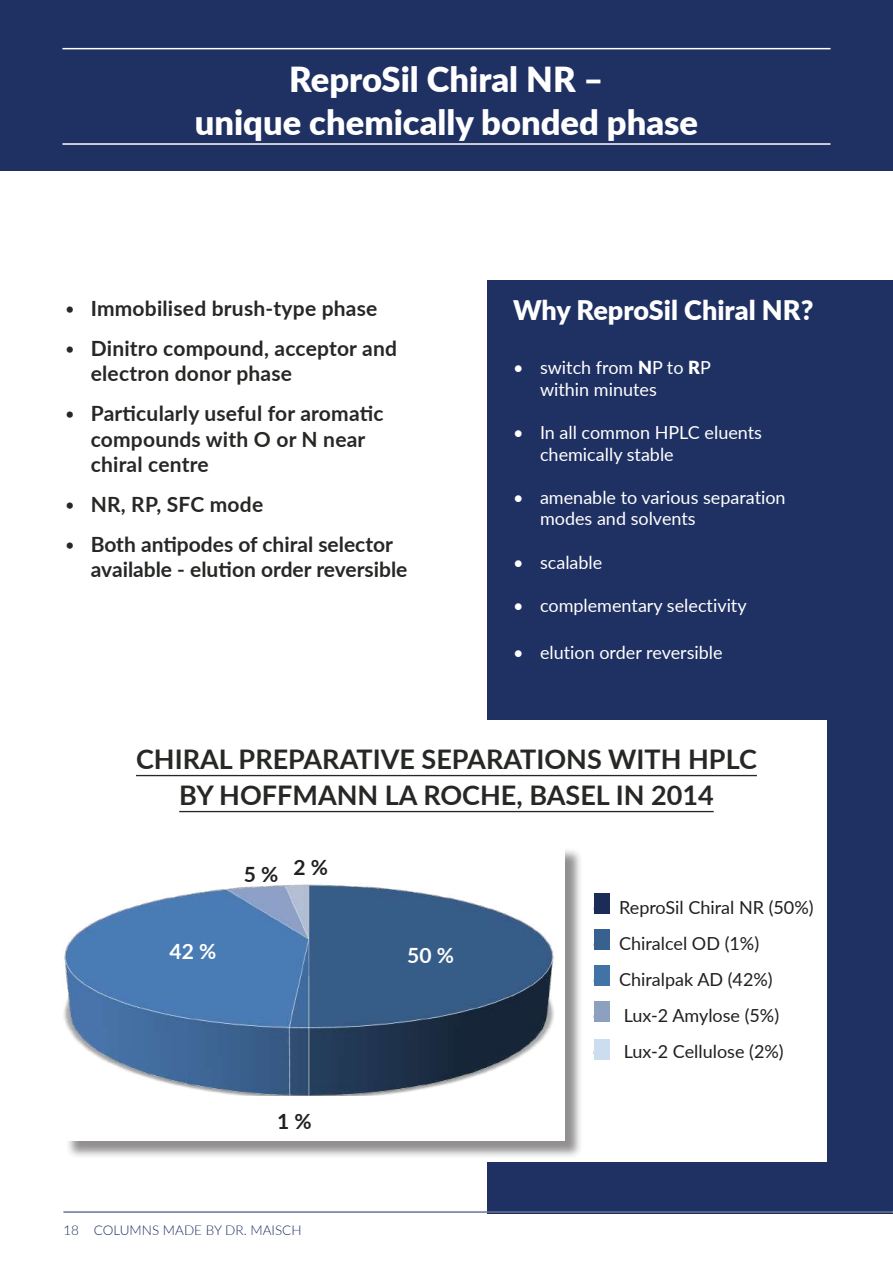
<style>
.page{position:relative;width:893px;height:1263px;background:#fff}
.page>*{position:absolute;margin:0;border:0;box-sizing:border-box;transform-origin:0 0}
.t1{font:900 34.5px/43.2px "Lato";color:#fff;text-align:center}
.t2{font:700 27px/36px "Lato";color:#262825;text-align:center}
.t3{font:900 27px "Lato";color:#fff}
.t4{font:700 21px/25.2px "Lato";letter-spacing:.01em;color:#262825}
.t5{font:700 21px "Lato";color:#fff}
.t6{font:700 21px "Lato";color:#231f20}
.t7{font:18px/21.6px "Lato";color:#fff}
.t8{font:18px "Lato";color:#231f20}
.t9{font:300 13.5px "Lato";color:#1f3062}
.s1{font-weight:300}
.s2{font-weight:900}
.s3{color:#fff}
</style>
<div class="page">
<div style="left:0;top:0;width:893px;height:171px;background:#1f3062"></div>
<hr style="left:62px;top:48px;width:768px;height:1px;background:#fff">
<hr style="left:62px;top:143px;width:768px;height:2px;background:#fff">
<div style="left:488px;top:280px;width:405px;height:933px;background:#1f3062"></div>
<div style="left:58px;top:720px;width:768px;height:441px;background:#fff"></div>
<div style="left:65px;top:847px;width:519px;height:312px;background:#231f20;opacity:.5"></div>
<div style="left:62px;top:845px;width:503px;height:295px;background:#fff"></div>
<svg style="left:63px;top:884px;width:491px;height:211px"></svg>
<hr style="left:136px;top:775px;width:621px;height:1px;background:#262825">
<hr style="left:179px;top:811px;width:535px;height:1px;background:#262825">
<hr style="left:63px;top:1212px;width:830px;height:1px;background:#1f3062">
<div style="left:594px;top:894px;width:16px;height:20px;background:#1c2c59"></div>
<div style="left:594px;top:930px;width:16px;height:20px;background:#37628f"></div>
<div style="left:594px;top:966px;width:16px;height:20px;background:#4173a6"></div>
<div style="left:594px;top:1002px;width:16px;height:20px;background:#8da0c0"></div>
<div style="left:594px;top:1039px;width:16px;height:20px;background:#ccddf0"></div>
<h1 class="t1" style="left:195px;top:56px;width:505px">ReproSil Chiral NR –<br>unique chemically bonded phase</h1>
<p class="t4" style="left:64px;top:295px;width:315px"><span class="s1">•</span> Immobilised brush-type phase</p>
<p class="t4" style="left:91px;top:335px;width:308px;text-indent:-27px"><span class="s1">•</span> Dinitro compound, acceptor and electron donor phase</p>
<p class="t4" style="left:91px;top:400px;width:294px;text-indent:-27px"><span class="s1">•</span> Particularly useful for aromatic compounds with O or N near chiral centre</p>
<p class="t4" style="left:64px;top:491px;width:201px"><span class="s1">•</span> NR, RP, SFC mode</p>
<p class="t4" style="left:91px;top:531px;width:318px;text-indent:-27px"><span class="s1">•</span> Both antipodes of chiral selector available - elution order reversible</p>
<p class="t3" style="left:513px;top:290px;width:302px">Why ReproSil Chiral NR?</p>
<p class="t7" style="left:540px;top:356px;width:172px;text-indent:-27px">• switch from <span class="s2">N</span>P to <span class="s2">R</span>P within minutes</p>
<p class="t7" style="left:540px;top:421px;width:223px;text-indent:-27px">• In all common HPLC eluents chemically stable</p>
<p class="t7" style="left:540px;top:486px;width:247px;text-indent:-27px">• amenable to various separation modes and solvents</p>
<p class="t7" style="left:513px;top:550px;width:91px">• scalable</p>
<p class="t7" style="left:513px;top:594px;width:235px">• complementary selectivity</p>
<p class="t7" style="left:513px;top:640px;width:211px">• elution order reversible</p>
<p class="t2" style="left:136px;top:740px;width:622px">CHIRAL PREPARATIVE SEPARATIONS WITH HPLC<br>BY HOFFMANN LA ROCHE, BASEL IN 2014</p>
<p class="t6" style="left:244px;top:855px;width:86px">5 % 2 %</p>
<p class="t5" style="left:170px;top:936px;width:48px">42 %</p>
<p class="t5" style="left:407px;top:940px;width:48px">50 %</p>
<p class="t6" style="left:277px;top:1105px;width:36px">1 %</p>
<p class="t9" style="left:63px;top:1220px;width:240px">18<span class="s3">18</span> COLUMNS MADE BY DR. MAISCH</p>
<p class="t8" style="left:592px;top:894px;width:223px">• ReproSil Chiral NR (50%)</p>
<p class="t8" style="left:592px;top:930px;width:168px">• Chiralcel OD (1%)</p>
<p class="t8" style="left:592px;top:966px;width:182px">• Chiralpak AD (42%)</p>
<p class="t8" style="left:592px;top:1002px;width:189px">• Lux-2 Amylose (5%)</p>
<p class="t8" style="left:592px;top:1038px;width:193px">• Lux-2 Cellulose (2%)</p>
</div>
